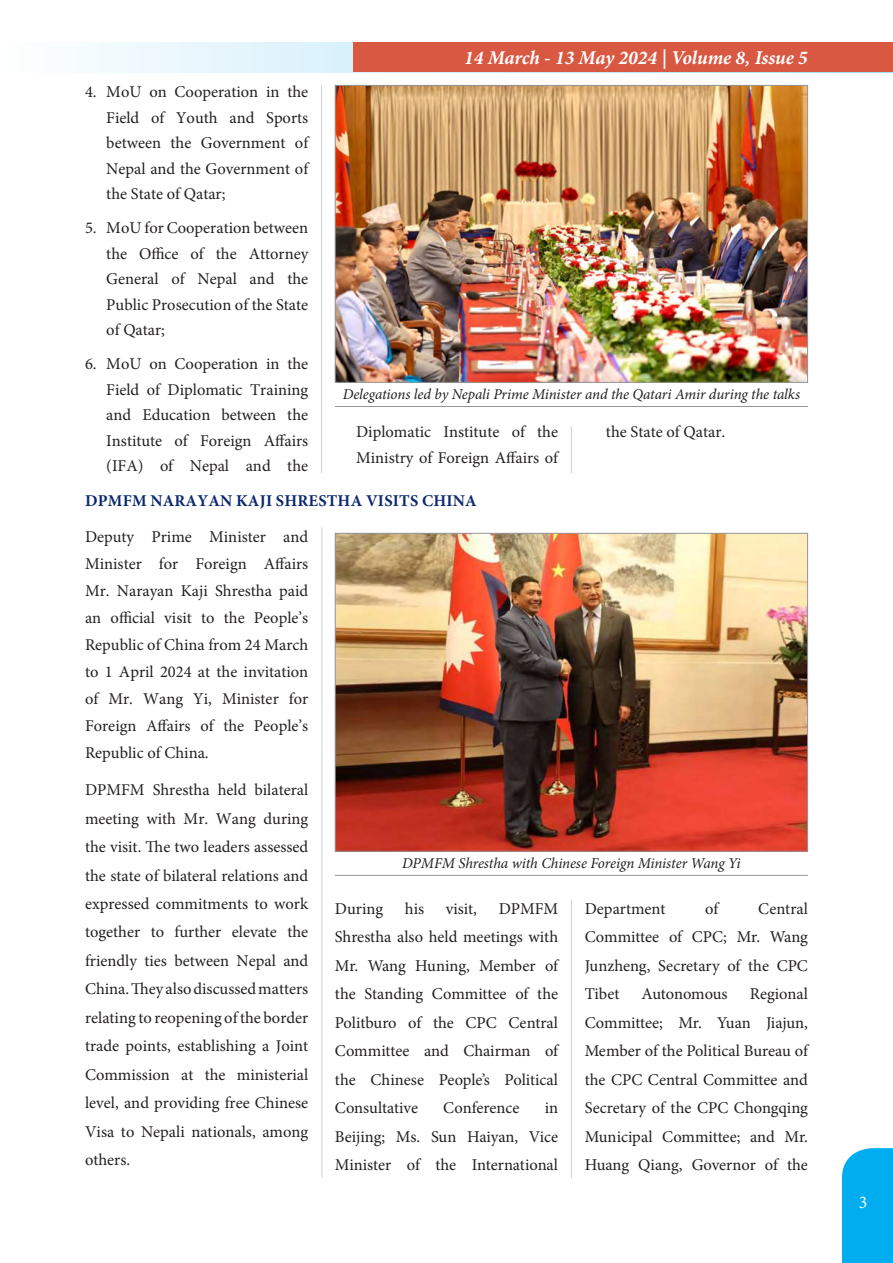
<style>
.page{position:relative;width:893px;height:1263px;background:#fff}
.page>*{position:absolute;margin:0;border:0;box-sizing:border-box;transform-origin:0 0}
.t1{font:italic 700 19.5px "Minion Pro";letter-spacing:-.005em;color:#fff}
.t2{font:18px "Minion Pro";color:#fff}
.t3{font:16.5px/28.5px "Minion Pro";color:#231f20;text-align:justify}
.t4{font:700 16.5px "Minion Pro";letter-spacing:.01em;color:#0c286f}
.t5{font:italic 15px "Minion Pro";letter-spacing:-.01em;color:#231f20}
</style>
<div class="page">
<svg style="left:89px;top:43px;width:264px;height:29px"></svg>
<div style="left:842px;top:1148px;width:51px;height:115px;background:#00aeef"></div>
<div style="left:353px;top:43px;width:540px;height:29px;background:#d95842"></div>
<hr style="left:571px;top:426px;width:1px;height:47px;background:#d1d2d4">
<hr style="left:321px;top:85px;width:1px;height:388px;background:#d1d2d4">
<hr style="left:571px;top:899px;width:1px;height:279px;background:#d1d2d4">
<hr style="left:322px;top:527px;width:1px;height:651px;background:#d1d2d4">
<img style="left:337px;top:535px;width:469px;height:314px">
<div style="left:335px;top:533px;width:473px;height:318px;border:1px solid #939598"></div>
<hr style="left:335px;top:875px;width:473px;height:1px;background:#939598">
<img style="left:337px;top:87px;width:469px;height:294px">
<div style="left:335px;top:85px;width:473px;height:298px;border:1px solid #939598"></div>
<hr style="left:335px;top:406px;width:473px;height:1px;background:#939598">
<p class="t1" style="left:464px;top:44px;width:345px">14 March - 13 May 2024 | Volume 8, Issue 5</p>
<p class="t3" style="left:106px;top:79px;width:203px;line-height:25.5px;text-indent:-21px">4. MoU on Cooperation in the Field of Youth and Sports between the Government of Nepal and the Government of the State of Qatar;</p>
<p class="t3" style="left:106px;top:215px;width:203px;line-height:25.5px;text-indent:-21px">5. MoU for Cooperation between the Office of the Attorney General of Nepal and the Public Prosecution of the State of Qatar;</p>
<p class="t3" style="left:106px;top:351px;width:203px;line-height:25.5px;text-indent:-21px">6. MoU on Cooperation in the Field of Diplomatic Training and Education between the Institute of Foreign Affairs (IFA) of Nepal and the</p>
<p class="t5" style="left:343px;top:384px;width:459px">Delegations led by Nepali Prime Minister and the Qatari Amir during the talks</p>
<p class="t3" style="left:356px;top:419px;width:203px;line-height:25.5px">Diplomatic Institute of the<br>Ministry of Foreign Affairs of</p>
<p class="t3" style="left:606px;top:418px;width:121px">the State of Qatar.</p>
<p class="t4" style="left:85px;top:490px;width:393px">DPMFM NARAYAN KAJI SHRESTHA VISITS CHINA</p>
<p class="t3" style="left:85px;top:523px;width:225px;line-height:27px">Deputy Prime Minister and Minister for Foreign Affairs Mr. Narayan Kaji Shrestha paid an official visit to the People’s Republic of China from 24 March to 1 April 2024 at the invitation of Mr. Wang Yi, Minister for Foreign Affairs of the People’s Republic of China.</p>
<p class="t3" style="left:85px;top:775px;width:225px">DPMFM Shrestha held bilateral meeting with Mr. Wang during the visit. The two leaders assessed the state of bilateral relations and expressed commitments to work together to further elevate the friendly ties between Nepal and China. They also discussed matters relating to reopening of the border trade points, establishing a Joint Commission at the ministerial level, and providing free Chinese Visa to Nepali nationals, among others.</p>
<p class="t5" style="left:402px;top:852px;width:340px">DPMFM Shrestha with Chinese Foreign Minister Wang Yi</p>
<p class="t3" style="left:585px;top:894px;width:225px;text-indent:174px">Central Committee of CPC; Mr. Wang Junzheng, Secretary of the CPC Tibet</p>
<p class="t3" style="left:585px;top:894px;width:82px">Department</p>
<p class="t3" style="left:705px;top:894px;width:15px">of</p>
<p class="t3" style="left:335px;top:894px;width:50px">During</p>
<p class="t3" style="left:405px;top:894px;width:21px">his</p>
<p class="t3" style="left:446px;top:894px;width:33px">visit,</p>
<p class="t3" style="left:335px;top:894px;width:225px;text-indent:164px">DPMFM Shrestha also held meetings with Mr. Wang Huning, Member of the Standing Committee of the Politburo of the CPC Central Committee and Chairman of the Chinese People’s Political Consultative</p>
<p class="t3" style="left:585px;top:980px;width:225px;text-indent:165px">Regional Committee; Mr. Yuan Jiajun, Member of the Political Bureau of the CPC Central Committee and Secretary of the CPC Chongqing Municipal Committee; and Mr.<br>Huang Qiang, Governor of the</p>
<p class="t3" style="left:642px;top:980px;width:88px">Autonomous</p>
<p class="t3" style="left:443px;top:1094px;width:78px">Conference</p>
<p class="t3" style="left:335px;top:1094px;width:225px;text-indent:210px">in Beijing; Ms. Sun Haiyan, Vice Minister of the International</p>
<p class="t2" style="left:859px;top:1190px;width:10px">3</p>
</div>
